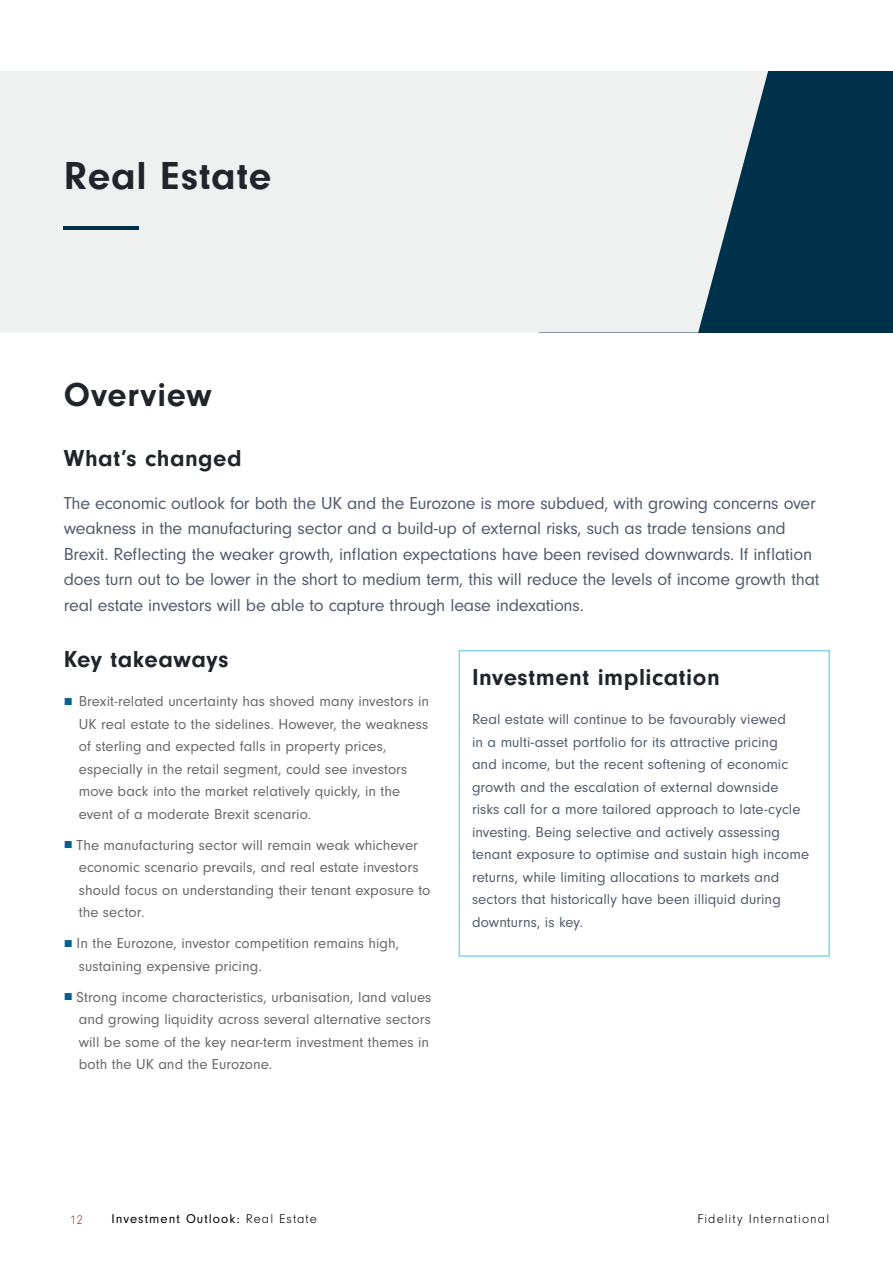
<style>
.page{position:relative;width:893px;height:1263px;background:#fff}
.page>*{position:absolute;margin:0;border:0;box-sizing:border-box;transform-origin:0 0}
.t1{font:700 40.5px "Neuzeit Gro";letter-spacing:.02em;color:#20242b}
.t2{font:700 34.5px "Neuzeit Gro";letter-spacing:.02em;color:#20242b}
.t3{font:700 24px "Neuzeit Gro";letter-spacing:.025em;color:#20242b}
.t4{font:18px/25.5px "Neuzeit Gro";letter-spacing:-.015em;color:#525c6d}
.t5{font:15px/22.5px "Neuzeit Gro";letter-spacing:.005em;color:#666767}
.t6{font:15px/22.5px "Neuzeit Gro";letter-spacing:.005em;color:#525c6d}
.t7{font:13.2px "Neuzeit Gro";letter-spacing:.08em;color:#000}
.t8{font:300 13.2px "Neuzeit Gro";letter-spacing:.08em;color:#000}
.t9{font:300 13.2px "Neuzeit Gro";color:#b72f2a}
.s1{font-family:"Arial";color:#006193}
.s2{font-weight:300}
</style>
<div class="page">
<div style="left:539px;top:71px;width:354px;height:262px;background:#00314a"></div>
<div style="left:0;top:71px;width:768px;height:262px;background:#eff0f0"></div>
<hr style="left:64px;top:226px;width:75px;height:4px;background:#00314a">
<div style="left:458px;top:650px;width:372px;height:307px;border:2px solid #83d4f1"></div>
<h1 class="t1" style="left:64px;top:153px;width:209px">Real Estate</h1>
<h2 class="t2" style="left:64px;top:375px;width:149px">Overview</h2>
<h3 class="t3" style="left:64px;top:445px;width:179px">What’s changed</h3>
<p class="t4" style="left:64px;top:490px;width:757px">The economic outlook for both the UK and the Eurozone is more subdued, with growing concerns over weakness in the manufacturing sector and a build-up of external risks, such as trade tensions and Brexit. Reflecting the weaker growth, inflation expectations have been revised downwards. If inflation does turn out to be lower in the short to medium term, this will reduce the levels of income growth that real estate investors will be able to capture through lease indexations.</p>
<h3 class="t3" style="left:64px;top:645px;width:166px">Key takeaways</h3>
<p class="t5" style="left:79px;top:690px;width:352px;text-indent:-15px"><span class="s1">■</span> Brexit-related uncertainty has shoved many investors in UK real estate to the sidelines. However, the weakness of sterling and expected falls in property prices, especially in the retail segment, could see investors move back into the market relatively quickly, in the event of a moderate Brexit scenario.</p>
<p class="t5" style="left:79px;top:834px;width:353px;text-indent:-15px"><span class="s1">■</span> The manufacturing sector will remain weak whichever economic scenario prevails, and real estate investors should focus on understanding their tenant exposure to the sector.</p>
<p class="t5" style="left:79px;top:932px;width:322px;text-indent:-15px"><span class="s1">■</span> In the Eurozone, investor competition remains high, sustaining expensive pricing.</p>
<p class="t5" style="left:79px;top:986px;width:354px;text-indent:-15px"><span class="s1">■</span> Strong income characteristics, urbanisation, land values and growing liquidity across several alternative sectors will be some of the key near-term investment themes in both the UK and the Eurozone.</p>
<h3 class="t3" style="left:472px;top:663px;width:249px">Investment implication</h3>
<p class="t6" style="left:472px;top:708px;width:339px">Real estate will continue to be favourably viewed<br>in a multi-asset portfolio for its attractive pricing<br>and income, but the recent softening of economic growth and the escalation of external downside risks call for a more tailored approach to late-cycle investing. Being selective and actively assessing tenant exposure to optimise and sustain high income returns, while limiting allocations to markets and sectors that historically have been illiquid during downturns, is key.</p>
<p class="t9" style="left:70px;top:1213px;width:15px">12</p>
<p class="t7" style="left:111px;top:1212px;width:207px">Investment Outlook: <span class="s2">Real Estate</span></p>
<p class="t8" style="left:697px;top:1212px;width:133px">Fidelity International</p>
</div>
